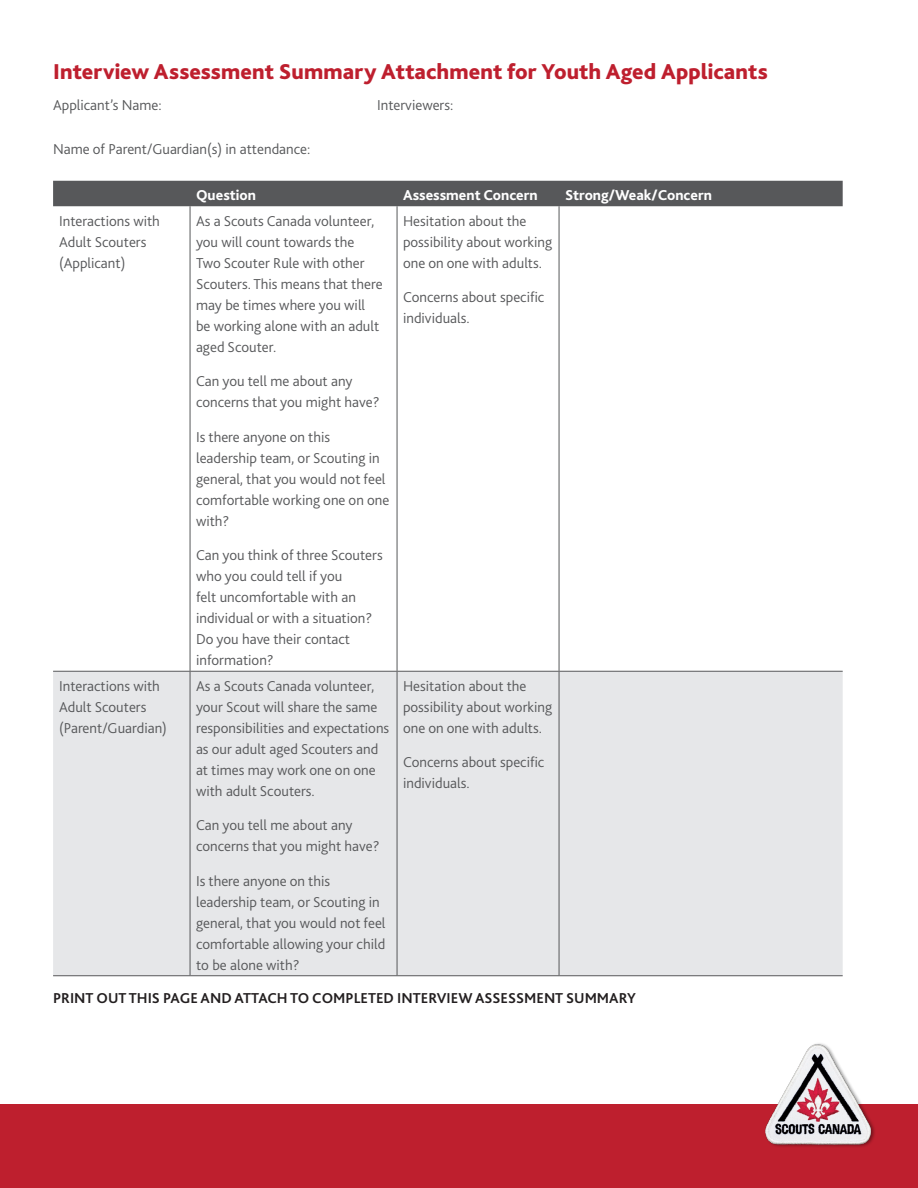
<style>
.page{position:relative;width:918px;height:1188px;background:#fff}
.page>*{position:absolute;margin:0;border:0;box-sizing:border-box;transform-origin:0 0}
.Heading_2{font:800 22.5px "Bliss 2";letter-spacing:.005em;color:#be1f2e}
.Body{font:300 15px/21px "Bliss 2";color:#57585a}
.Body-2{font:700 15px "Bliss 2";color:#231f20}
.Body-3{font:800 15px "Bliss 2";color:#fff}
</style>
<div class="page">
<div style="left:0;top:1104px;width:918px;height:84px;background:#be1f2e"></div>
<img style="left:765px;top:1043px;width:110px;height:104px">
<div style="left:53px;top:181px;width:790px;height:25px;background:#57585a"></div>
<div style="left:53px;top:672px;width:790px;height:303px;background:#e6e7e9"></div>
<hr style="left:190px;top:206px;width:1px;height:465px;background:#57585a">
<hr style="left:397px;top:206px;width:1px;height:465px;background:#57585a">
<hr style="left:559px;top:206px;width:1px;height:465px;background:#57585a">
<hr style="left:53px;top:671px;width:137px;height:1px;background:#57585a">
<hr style="left:190px;top:671px;width:207px;height:1px;background:#57585a">
<hr style="left:397px;top:671px;width:162px;height:1px;background:#57585a">
<hr style="left:559px;top:671px;width:284px;height:1px;background:#57585a">
<hr style="left:190px;top:672px;width:1px;height:303px;background:#57585a">
<hr style="left:397px;top:672px;width:1px;height:303px;background:#57585a">
<hr style="left:559px;top:672px;width:1px;height:303px;background:#57585a">
<hr style="left:53px;top:975px;width:137px;height:1px;background:#57585a">
<hr style="left:190px;top:975px;width:207px;height:1px;background:#57585a">
<hr style="left:397px;top:975px;width:162px;height:1px;background:#57585a">
<hr style="left:559px;top:975px;width:284px;height:1px;background:#57585a">
<p class="Heading_2" style="left:53px;top:57px;width:716px">Interview Assessment Summary Attachment for Youth Aged Applicants</p>
<p class="Body" style="left:53px;top:94px;width:110px">Applicant’s Name:</p>
<p class="Body" style="left:377px;top:94px;width:78px">Interviewers:</p>
<p class="Body" style="left:53px;top:138px;width:259px">Name of Parent/Guardian(s) in attendance:</p>
<p class="Body-3" style="left:196px;top:186px;width:61px">Question</p>
<p class="Body-3" style="left:403px;top:186px;width:136px">Assessment Concern</p>
<p class="Body-3" style="left:565px;top:186px;width:148px">Strong/Weak/Concern</p>
<p class="Body" style="left:59px;top:210px;width:102px">Interactions with<br>Adult Scouters (Applicant)</p>
<p class="Body" style="left:196px;top:210px;width:188px">As a Scouts Canada volunteer, you will count towards the<br>Two Scouter Rule with other<br>Scouters. This means that there may be times where you will be working alone with an adult aged Scouter.</p>
<p class="Body" style="left:196px;top:370px;width:185px">Can you tell me about any concerns that you might have?</p>
<p class="Body" style="left:196px;top:426px;width:195px">Is there anyone on this leadership team, or Scouting in general, that you would not feel comfortable working one on one with?</p>
<p class="Body" style="left:196px;top:544px;width:188px">Can you think of three Scouters who you could tell if you<br>felt uncomfortable with an individual or with a situation?<br>Do you have their contact information?</p>
<p class="Body" style="left:403px;top:210px;width:151px">Hesitation about the possibility about working one on one with adults.</p>
<p class="Body" style="left:403px;top:286px;width:143px">Concerns about specific individuals.</p>
<p class="Body" style="left:59px;top:675px;width:109px">Interactions with<br>Adult Scouters (Parent/Guardian)</p>
<p class="Body" style="left:196px;top:675px;width:195px">As a Scouts Canada volunteer, your Scout will share the same responsibilities and expectations as our adult aged Scouters and at times may work one on one with adult Scouters.</p>
<p class="Body" style="left:196px;top:814px;width:185px">Can you tell me about any concerns that you might have?</p>
<p class="Body" style="left:196px;top:870px;width:191px">Is there anyone on this leadership team, or Scouting in general, that you would not feel comfortable allowing your child to be alone with?</p>
<p class="Body" style="left:403px;top:675px;width:151px">Hesitation about the possibility about working one on one with adults.</p>
<p class="Body" style="left:403px;top:751px;width:143px">Concerns about specific individuals.</p>
<p class="Body-2" style="left:53px;top:989px;width:584px">PRINT OUT THIS PAGE AND ATTACH TO COMPLETED INTERVIEW ASSESSMENT SUMMARY</p>
</div>
